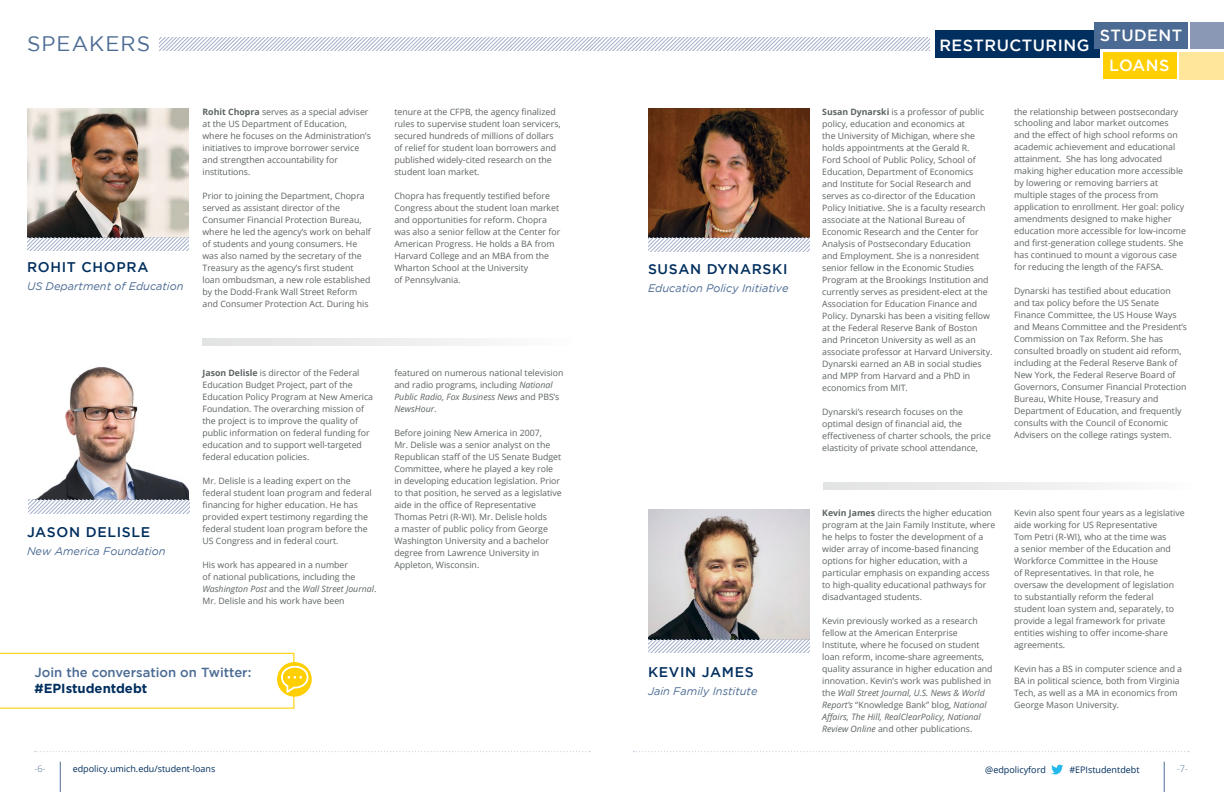
<style>
.page{position:relative;width:1224px;height:792px;background:#fff}
.page>*{position:absolute;margin:0;border:0;box-sizing:border-box;transform-origin:0 0}
.t1{font:21px "Gotham";letter-spacing:.05em;color:#4b6b94}
.t2{font:500 16.2px/29.7px "Gotham";letter-spacing:.03em;color:#fff;text-align:center}
.t3{font:500 14px "Gotham";letter-spacing:.05em;color:#002e5e}
.t4{font:500 13.1px "Gotham";color:#4b6b94}
.t5{font:700 13.1px "Gotham";color:#002e5e}
.t6{font:italic 11px "Gotham";color:#4b6b94}
.t7{font:9px "Open Sans";color:#002e5e}
.t8{font:300 9px "Open Sans";color:#4b6b94}
.t9{font:8.8px/12px "Open Sans";color:#5d6364}
.s1{font-weight:700}
.s2{font-style:italic}
</style>
<div class="page">
<div style="left:936px;top:30px;width:164px;height:28px;background:#002e5e"></div>
<div style="left:1094px;top:22px;width:94px;height:27px;background:#4b6b94"></div>
<div style="left:1103px;top:52px;width:74px;height:27px;background:#ffcf01"></div>
<div style="left:1179px;top:52px;width:45px;height:28px;background:#ffe69b"></div>
<div style="left:1190px;top:22px;width:34px;height:27px;background:#8a97b5"></div>
<svg style="left:160px;top:37px;width:769px;height:14px"></svg>
<svg style="left:35px;top:751px;width:555px;height:1px"></svg>
<svg style="left:634px;top:751px;width:555px;height:1px"></svg>
<svg style="left:1051px;top:765px;width:12px;height:9px"></svg>
<hr style="left:1164px;top:762px;width:1px;height:30px;background:#4b6b94">
<hr style="left:60px;top:762px;width:1px;height:30px;background:#4b6b94">
<img style="left:27px;top:108px;width:162px;height:130px">
<img style="left:28px;top:367px;width:161px;height:133px">
<img style="left:648px;top:108px;width:162px;height:130px">
<img style="left:648px;top:510px;width:162px;height:129px">
<svg style="left:648px;top:238px;width:161px;height:13px"></svg>
<svg style="left:648px;top:639px;width:161px;height:14px"></svg>
<svg style="left:28px;top:500px;width:161px;height:13px"></svg>
<svg style="left:27px;top:237px;width:161px;height:14px"></svg>
<svg style="left:202px;top:338px;width:277px;height:7px"></svg>
<svg style="left:824px;top:483px;width:276px;height:7px"></svg>
<svg style="left:277px;top:662px;width:35px;height:35px"></svg>
<svg style="left:0;top:653px;width:309px;height:56px"></svg>
<h1 class="t1" style="left:27px;top:32px;width:125px">SPEAKERS</h1>
<h3 class="t3" style="left:27px;top:259px;width:123px">ROHIT CHOPRA</h3>
<p class="t6" style="left:27px;top:280px;width:158px">US Department of Education</p>
<p class="t9" style="left:202px;top:105px;width:170px"><span class="s1">Rohit Chopra</span> serves as a special adviser at the US Department of Education, where he focuses on the Administration’s initiatives to improve borrower service and strengthen accountability for institutions.</p>
<p class="t9" style="left:202px;top:189px;width:170px">Prior to joining the Department, Chopra served as assistant director of the Consumer Financial Protection Bureau, where he led the agency’s work on behalf of students and young consumers. He was also named by the secretary of the Treasury as the agency’s first student loan ombudsman, a new role established by the Dodd-Frank Wall Street Reform and Consumer Protection Act. During his</p>
<p class="t9" style="left:394px;top:105px;width:168px">tenure at the CFPB, the agency finalized rules to supervise student loan servicers, secured hundreds of millions of dollars of relief for student loan borrowers and published widely-cited research on the student loan market.</p>
<p class="t9" style="left:394px;top:189px;width:167px">Chopra has frequently testified before Congress about the student loan market and opportunities for reform. Chopra was also a senior fellow at the Center for American Progress. He holds a BA from Harvard College and an MBA from the Wharton School at the University<br>of Pennsylvania.</p>
<h3 class="t3" style="left:27px;top:524px;width:125px">JASON DELISLE</h3>
<p class="t6" style="left:27px;top:545px;width:140px">New America Foundation</p>
<p class="t9" style="left:202px;top:366px;width:172px"><span class="s1">Jason Delisle</span> is director of the Federal Education Budget Project, part of the Education Policy Program at New America Foundation. The overarching mission of the project is to improve the quality of public information on federal funding for education and to support well-targeted federal education policies.</p>
<p class="t9" style="left:202px;top:474px;width:171px">Mr. Delisle is a leading expert on the federal student loan program and federal financing for higher education. He has provided expert testimony regarding the federal student loan program before the US Congress and in federal court.</p>
<p class="t9" style="left:202px;top:558px;width:175px">His work has appeared in a number<br>of national publications, including the <span class="s2">Washington Post</span> and the <span class="s2">Wall Street Journal</span>.<br>Mr. Delisle and his work have been</p>
<p class="t9" style="left:394px;top:366px;width:171px">featured on numerous national television and radio programs, including <span class="s2">National Public Radio, Fox Business News</span> and PBS’s <span class="s2">NewsHour</span>.</p>
<p class="t9" style="left:394px;top:426px;width:169px">Before joining New America in 2007,<br>Mr. Delisle was a senior analyst on the Republican staff of the US Senate Budget Committee, where he played a key role in developing education legislation. Prior to that position, he served as a legislative aide in the office of Representative Thomas Petri (R-WI). Mr. Delisle holds<br>a master of public policy from George Washington University and a bachelor degree from Lawrence University in Appleton, Wisconsin.</p>
<h3 class="t4" style="left:35px;top:665px;width:218px">Join the conversation on Twitter:</h3>
<h3 class="t5" style="left:35px;top:681px;width:114px">#EPIstudentdebt</h3>
<h3 class="t3" style="left:648px;top:261px;width:141px">SUSAN DYNARSKI</h3>
<p class="t6" style="left:648px;top:282px;width:142px">Education Policy Initiative</p>
<h3 class="t3" style="left:648px;top:665px;width:107px">KEVIN JAMES</h3>
<p class="t6" style="left:648px;top:685px;width:111px">Jain Family Institute</p>
<h2 class="t2" style="left:939px;top:30px;width:152px">RESTRUCTURING</h2>
<h2 class="t2" style="left:1100px;top:20px;width:84px">STUDENT<br>LOANS</h2>
<p class="t9" style="left:822px;top:105px;width:172px"><span class="s1">Susan Dynarski</span> is a professor of public policy, education and economics at<br>the University of Michigan, where she holds appointments at the Gerald R.<br>Ford School of Public Policy, School of Education, Department of Economics<br>and Institute for Social Research and serves as co-director of the Education Policy Initiative. She is a faculty research associate at the National Bureau of Economic Research and the Center for Analysis of Postsecondary Education<br>and Employment. She is a nonresident senior fellow in the Economic Studies Program at the Brookings Institution and currently serves as president-elect at the Association for Education Finance and Policy. Dynarski has been a visiting fellow at the Federal Reserve Bank of Boston and Princeton University as well as an associate professor at Harvard University.<br>Dynarski earned an AB in social studies and MPP from Harvard and a PhD in economics from MIT.</p>
<p class="t9" style="left:822px;top:405px;width:170px">Dynarski’s research focuses on the optimal design of financial aid, the effectiveness of charter schools, the price elasticity of private school attendance,</p>
<p class="t9" style="left:1014px;top:105px;width:173px">the relationship between postsecondary schooling and labor market outcomes and the effect of high school reforms on academic achievement and educational attainment. She has long advocated making higher education more accessible by lowering or removing barriers at multiple stages of the process from application to enrollment. Her goal: policy amendments designed to make higher education more accessible for low-income and first-generation college students. She has continued to mount a vigorous case for reducing the length of the FAFSA.</p>
<p class="t9" style="left:1014px;top:285px;width:174px">Dynarski has testified about education and tax policy before the US Senate Finance Committee, the US House Ways and Means Committee and the President’s Commission on Tax Reform. She has consulted broadly on student aid reform, including at the Federal Reserve Bank of New York, the Federal Reserve Board of Governors, Consumer Financial Protection Bureau, White House, Treasury and Department of Education, and frequently consults with the Council of Economic Advisers on the college ratings system.</p>
<p class="t9" style="left:822px;top:507px;width:175px"><span class="s1">Kevin James</span> directs the higher education program at the Jain Family Institute, where he helps to foster the development of a wider array of income-based financing options for higher education, with a particular emphasis on expanding access to high-quality educational pathways for disadvantaged students.</p>
<p class="t9" style="left:822px;top:615px;width:172px">Kevin previously worked as a research fellow at the American Enterprise Institute, where he focused on student loan reform, income-share agreements, quality assurance in higher education and innovation. Kevin’s work was published in the <span class="s2">Wall Street Journal, U.S. News &amp; World Report’s</span> “Knowledge Bank” blog, <span class="s2">National Affairs, The Hill, RealClearPolicy, National Review Online</span> and other publications.</p>
<p class="t9" style="left:1014px;top:507px;width:172px">Kevin also spent four years as a legislative aide working for US Representative<br>Tom Petri (R-WI), who at the time was<br>a senior member of the Education and Workforce Committee in the House<br>of Representatives. In that role, he oversaw the development of legislation<br>to substantially reform the federal student loan system and, separately, to provide a legal framework for private entities wishing to offer income-share agreements.</p>
<p class="t9" style="left:1014px;top:663px;width:170px">Kevin has a BS in computer science and a BA in political science, both from Virginia Tech, as well as a MA in economics from George Mason University.</p>
<p class="t7" style="left:73px;top:762px;width:144px">edpolicy.umich.edu/student-loans</p>
<p class="t7" style="left:985px;top:763px;width:62px">@edpolicyford</p>
<p class="t7" style="left:1069px;top:763px;width:72px">#EPIstudentdebt</p>
<p class="t8" style="left:35px;top:762px;width:12px">-6-</p>
<p class="t8" style="left:1177px;top:762px;width:12px">-7-</p>
</div>
